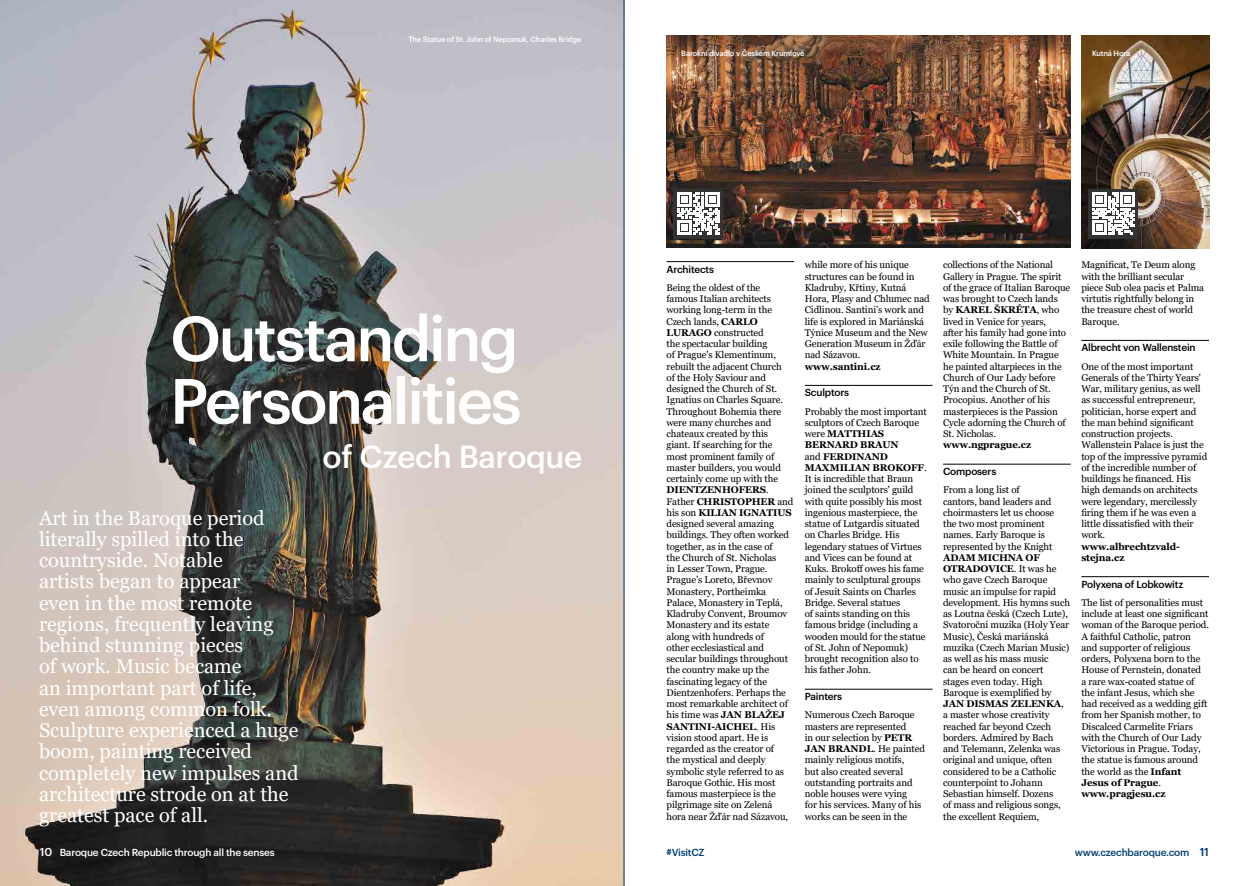
<style>
.page{position:relative;width:1248px;height:886px;background:#fff}
.page>*{position:absolute;margin:0;border:0;box-sizing:border-box;transform-origin:0 0}
._03_Titul_oddilu{font:500 62.5px/62.5px "Graphik";letter-spacing:-.04em;color:#fff}
._05_Titulek__Georgia{font:500 31.25px "Graphik";letter-spacing:-.01em;color:#fff}
._07_Text_vyrazny__Ge{font:20px/21.2px "Georgia";color:#fff}
._14_Doplnkovy_text{font:500 11.25px "Graphik";color:#fff}
._10_Mezititulek{font:500 10px "Graphik";letter-spacing:-.02em;color:#000}
._14_Doplnkovy_text-2{font:500 10px "Graphik";letter-spacing:-.02em;color:#fff}
.t1{font:500 10px "Graphik";letter-spacing:-.02em;color:#043e6f}
._08_Text_zakladni_7{font:9.75px/11.2px "Georgia";letter-spacing:-.01em;color:#000}
._08_Text_zakladni_7-2{font:700 9.75px/11.2px "Georgia";letter-spacing:-.01em;color:#000}
._13_Popiska{font:500 7.5px "Graphik";letter-spacing:-.02em;color:#fff}
.s1{font-weight:700}
.s2{font-size:11.25px}
</style>
<div class="page">
<img style="left:0;top:0;width:623px;height:886px">
<img style="left:666px;top:35px;width:404px;height:212px">
<img style="left:1081px;top:35px;width:127px;height:213px">
<hr style="left:666px;top:261px;width:128px;height:1px;background:#000">
<hr style="left:804px;top:385px;width:128px;height:1px;background:#000">
<hr style="left:804px;top:689px;width:128px;height:1px;background:#000">
<hr style="left:943px;top:464px;width:127px;height:1px;background:#000">
<hr style="left:1081px;top:340px;width:127px;height:1px;background:#000">
<hr style="left:1081px;top:576px;width:127px;height:1px;background:#000">
<div style="left:673px;top:189px;width:50px;height:50px;background:#333"></div>
<svg style="left:677px;top:193px;width:42px;height:42px"></svg>
<div style="left:1088px;top:189px;width:49px;height:50px;background:#333"></div>
<svg style="left:1092px;top:193px;width:42px;height:42px"></svg>
<hr style="left:623px;top:0;width:1px;height:886px;background:#043e6f">
<p class="_13_Popiska" style="left:408px;top:33px;width:174px">The Statue of St. John of Nepomuk, Charles Bridge</p>
<p class="_03_Titul_oddilu" style="left:170px;top:302px;width:353px">Outstanding<br>Personalities</p>
<p class="_07_Text_vyrazny__Ge" style="left:39px;top:507px;width:261px">Art in the Baroque period literally spilled into the countryside. Notable<br>artists began to appear<br>even in the most remote regions, frequently leaving behind stunning pieces<br>of work. Music became<br>an important part of life, even among common folk.<br>Sculpture experienced a huge boom, painting received completely new impulses and architecture strode on at the greatest pace of all.</p>
<p class="_05_Titulek__Georgia" style="left:322px;top:433px;width:261px">of Czech Baroque</p>
<p class="_13_Popiska" style="left:681px;top:47px;width:125px">Barokní divadlo v Českém Krumlově</p>
<p class="_13_Popiska" style="left:1091px;top:47px;width:40px">Kutná Hora</p>
<p class="_10_Mezititulek" style="left:666px;top:261px;width:49px">Architects</p>
<p class="_08_Text_zakladni_7" style="left:666px;top:282px;width:128px">Being the oldest of the famous Italian architects working long-term in the<br>Czech lands, <span class="s1">CARLO<br>LURAGO</span> constructed<br>the spectacular building<br>of Prague's Klementinum, rebuilt the adjacent Church<br>of the Holy Saviour and designed the Church of St.<br>Ignatius on Charles Square.<br>Throughout Bohemia there were many churches and chateaux created by this giant. If searching for the most prominent family of master builders, you would certainly come up with the<br><span class="s1">DIENTZENHOFERS</span>.<br>Father <span class="s1">CHRISTOPHER</span> and his son <span class="s1">KILIAN IGNATIUS </span>designed several amazing buildings. They often worked together, as in the case of<br>the Church of St. Nicholas<br>in Lesser Town, Prague.<br>Prague’s Loreto, Břevnov<br>Monastery, Portheimka<br>Palace, Monastery in Teplá,<br>Kladruby Convent, Broumov<br>Monastery and its estate along with hundreds of<br>other ecclesiastical and secular buildings throughout the country make up the fascinating legacy of the<br>Dientzenhofers. Perhaps the most remarkable architect of his time was <span class="s1">JAN BLAŽEJ<br>SANTINI-AICHEL</span>. His vision stood apart. He is regarded as the creator of<br>the mystical and deeply symbolic style referred to as<br>Baroque Gothic. His most famous masterpiece is the pilgrimage site on Zelená hora near Žďár nad Sázavou,</p>
<p class="_08_Text_zakladni_7" style="left:804px;top:259px;width:126px">while more of his unique structures can be found in<br>Kladruby, Křtiny, Kutná<br>Hora, Plasy and Chlumec nad<br>Cidlinou. Santini’s work and life is explored in Mariánská<br>Týnice Museum and the New<br>Generation Museum in Žďár nad Sázavou.</p>
<p class="_08_Text_zakladni_7-2" style="left:804px;top:361px;width:77px">www.santini.cz</p>
<p class="_10_Mezititulek" style="left:804px;top:385px;width:46px">Sculptors</p>
<p class="_08_Text_zakladni_7" style="left:804px;top:406px;width:123px">Probably the most important sculptors of Czech Baroque were <span class="s1">MATTHIAS<br>BERNARD BRAUN<br></span>and <span class="s1">FERDINAND<br>MAXMILIAN BROKOFF</span>.<br>It is incredible that Braun joined the sculptors' guild with quite possibly his most ingenious masterpiece, the statue of Lutgardis situated on Charles Bridge. His legendary statues of Virtues and Vices can be found at<br>Kuks. Brokoff owes his fame mainly to sculptural groups of Jesuit Saints on Charles<br>Bridge. Several statues<br>of saints standing on this famous bridge (including a wooden mould for the statue of St. John of Nepomuk) brought recognition also to his father John.</p>
<p class="_10_Mezititulek" style="left:804px;top:689px;width:39px">Painters</p>
<p class="_08_Text_zakladni_7" style="left:804px;top:709px;width:122px">Numerous Czech Baroque masters are represented<br>in our selection by <span class="s1">PETR<br>JAN BRANDL</span>. He painted mainly religious motifs,<br>but also created several outstanding portraits and noble houses were vying<br>for his services. Many of his works can be seen in the</p>
<p class="_08_Text_zakladni_7" style="left:943px;top:259px;width:129px">collections of the National<br>Gallery in Prague. The spirit of the grace of Italian Baroque was brought to Czech lands by <span class="s1">KAREL ŠKRÉTA</span>, who lived in Venice for years,<br>after his family had gone into exile following the Battle of<br>White Mountain. In Prague he painted altarpieces in the<br>Church of Our Lady before<br>Týn and the Church of St.<br>Procopius. Another of his masterpieces is the Passion<br>Cycle adorning the Church of<br>St. Nicholas.</p>
<p class="_08_Text_zakladni_7-2" style="left:943px;top:439px;width:90px">www.ngprague.cz</p>
<p class="_10_Mezititulek" style="left:943px;top:464px;width:55px">Composers</p>
<p class="_08_Text_zakladni_7" style="left:943px;top:484px;width:129px">From a long list of<br>cantors, band leaders and choirmasters let us choose the two most prominent names. Early Baroque is represented by the Knight<br><span class="s1">ADAM MICHNA OF<br>OTRADOVICE</span>. It was he who gave Czech Baroque music an impulse for rapid development. His hymns such as Loutna česká (Czech Lute),<br>Svatoroční muzika (Holy Year<br>Music), Česká mariánská muzika (Czech Marian Music) as well as his mass music<br>can be heard on concert stages even today. High<br>Baroque is exemplified by<br><span class="s1">JAN DISMAS ZELENKA</span>, a master whose creativity reached far beyond Czech borders. Admired by Bach and Telemann, Zelenka was original and unique, often considered to be a Catholic counterpoint to Johann<br>Sebastian himself. Dozens<br>of mass and religious songs, the excellent Requiem,</p>
<p class="_08_Text_zakladni_7" style="left:1081px;top:259px;width:124px">Magnificat, Te Deum along with the brilliant secular piece Sub olea pacis et Palma virtutis rightfully belong in the treasure chest of world<br>Baroque.</p>
<p class="_10_Mezititulek" style="left:1081px;top:340px;width:116px">Albrecht von Wallenstein</p>
<p class="_08_Text_zakladni_7" style="left:1081px;top:361px;width:127px">One of the most important<br>Generals of the Thirty Years'<br>War, military genius, as well as successful entrepreneur, politician, horse expert and the man behind significant construction projects.<br>Wallenstein Palace is just the top of the impressive pyramid of the incredible number of buildings he financed. His high demands on architects were legendary, mercilessly firing them if he was even a little dissatisfied with their work.</p>
<p class="_08_Text_zakladni_7-2" style="left:1081px;top:541px;width:100px">www.albrechtzvald&shy;stejna.cz</p>
<p class="_10_Mezititulek" style="left:1081px;top:576px;width:103px">Polyxena of Lobkowitz</p>
<p class="_08_Text_zakladni_7" style="left:1081px;top:597px;width:129px">The list of personalities must include at least one significant woman of the Baroque period.<br>A faithful Catholic, patron and supporter of religious orders, Polyxena born to the<br>House of Pernstein, donated<br>a rare wax-coated statue of the infant Jesus, which she had received as a wedding gift from her Spanish mother, to<br>Discalced Carmelite Friars with the Church of Our Lady<br>Victorious in Prague. Today, the statue is famous around the world as the <span class="s1">Infant<br>Jesus of Prague</span>.</p>
<p class="_08_Text_zakladni_7-2" style="left:1081px;top:788px;width:86px">www.pragjesu.cz</p>
<p class="_14_Doplnkovy_text" style="left:40px;top:844px;width:14px">10</p>
<p class="_14_Doplnkovy_text-2" style="left:60px;top:845px;width:216px">Baroque Czech Republic through all the senses</p>
<p class="t1" style="left:666px;top:845px;width:40px">#VisitCZ</p>
<p class="t1" style="left:1074px;top:845px;width:136px">www.czechbaroque.com <span class="s2">11</span></p>
</div>
